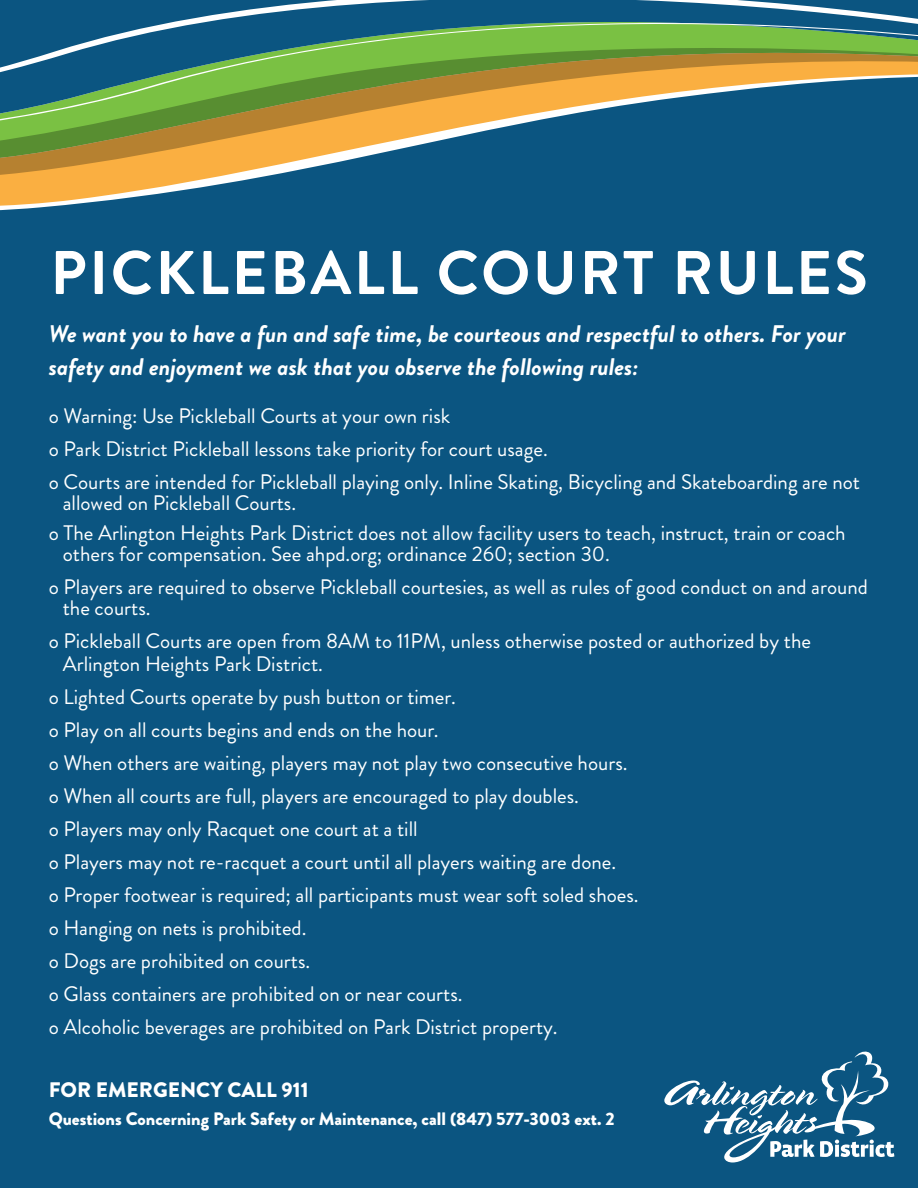
<style>
.page{position:relative;width:918px;height:1188px;background:#fff}
.page>*{position:absolute;margin:0;border:0;box-sizing:border-box;transform-origin:0 0}
.t1{font:700 61.5px "Brandon Grotesque";letter-spacing:.04em;color:#fff}
.t2{font:italic 700 24px/33px "Brandon Grotesque";color:#fff}
.t3{font:21px/33px "Brandon Grotesque";color:#fff}
.t4{font:900 21px "Brandon Grotesque";color:#fff}
.t5{font:900 18px "Brandon Grotesque";color:#fff}
</style>
<div class="page">
<div style="left:0;top:0;width:918px;height:452px;background:#0b5581"></div>
<svg style="left:0;top:3px;width:918px;height:208px"></svg>
<svg style="left:0;top:146px;width:918px;height:35px"></svg>
<svg style="left:0;top:21px;width:918px;height:125px"></svg>
<div style="left:0;top:440px;width:918px;height:748px;background:#0b5581"></div>
<svg style="left:664px;top:1051px;width:230px;height:112px"></svg>
<h1 class="t1" style="left:50px;top:230px;width:819px">PICKLEBALL COURT RULES</h1>
<p class="t2" style="left:49px;top:318px;width:799px">We want you to have a fun and safe time, be courteous and respectful to others. For your safety and enjoyment we ask that you observe the following rules:</p>
<p class="t3" style="left:49px;top:400px;width:813px">o Warning: Use Pickleball Courts at your own risk<br>o Park District Pickleball lessons take priority for court usage.<br>o Courts are intended for Pickleball playing only. Inline Skating, Bicycling and Skateboarding are not</p>
<p class="t3" style="left:49px;top:488px;width:798px;line-height:30px;text-indent:14px">allowed on Pickleball Courts.<br>o The Arlington Heights Park District does not allow facility users to teach, instruct, train or coach</p>
<p class="t3" style="left:49px;top:538px;width:821px;text-indent:14px">others for compensation. See ahpd.org; ordinance 260; section 30.<br>o Players are required to observe Pickleball courtesies, as well as rules of good conduct on and around</p>
<p class="t3" style="left:49px;top:592px;width:764px;text-indent:14px">the courts.<br>o Pickleball Courts are open from 8AM to 11PM, unless otherwise posted or authorized by the</p>
<p class="t3" style="left:49px;top:647px;width:591px;text-indent:14px">Arlington Heights Park District.<br>o Lighted Courts operate by push button or timer.<br>o Play on all courts begins and ends on the hour.<br>o When others are waiting, players may not play two consecutive hours. o When all courts are full, players are encouraged to play doubles.<br>o Players may only Racquet one court at a till<br>o Players may not re-racquet a court until all players waiting are done.<br>o Proper footwear is required; all participants must wear soft soled shoes. o Hanging on nets is prohibited.<br>o Dogs are prohibited on courts.<br>o Glass containers are prohibited on or near courts.<br>o Alcoholic beverages are prohibited on Park District property.</p>
<p class="t4" style="left:49px;top:1075px;width:261px">FOR EMERGENCY CALL 911</p>
<p class="t5" style="left:49px;top:1106px;width:567px">Questions Concerning Park Safety or Maintenance, call (847) 577-3003 ext. 2</p>
</div>
